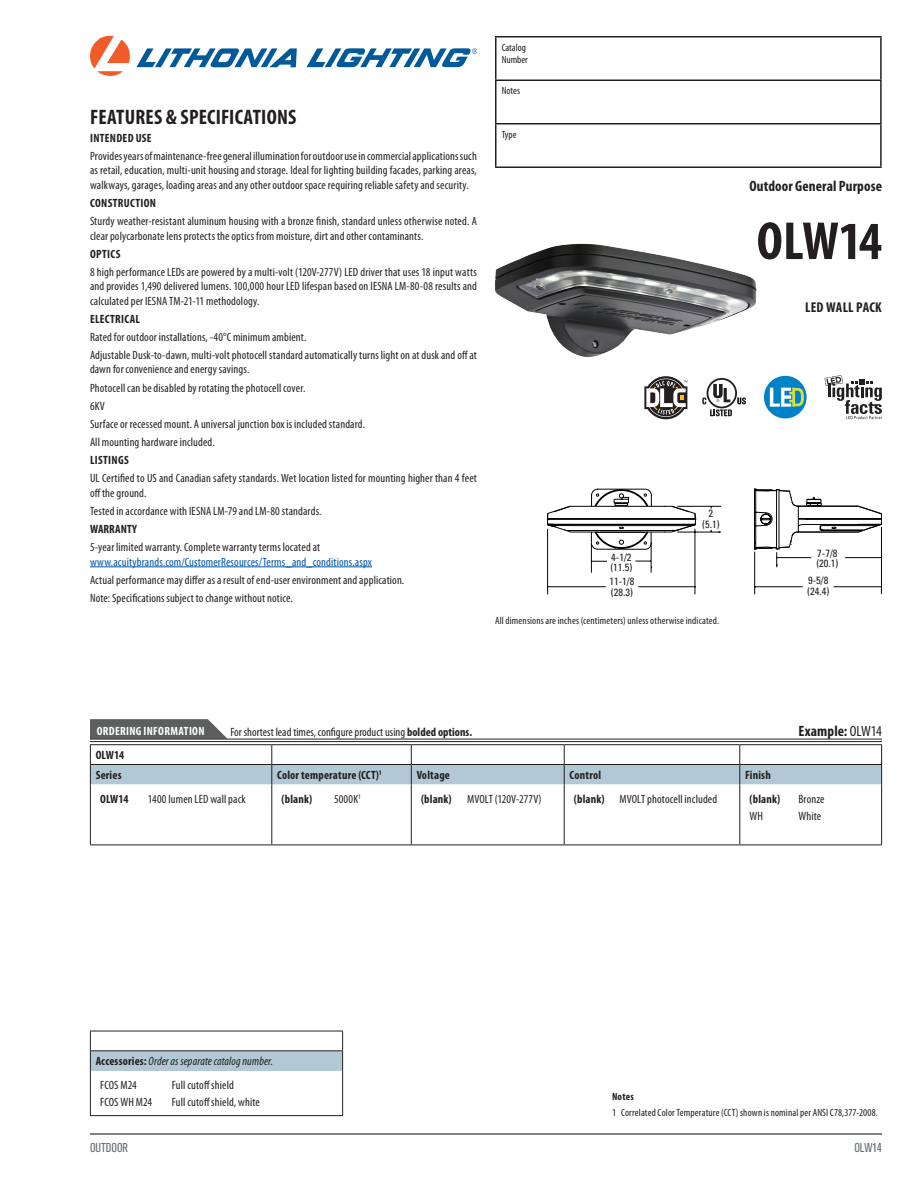
<style>
.page{position:relative;width:918px;height:1188px;background:#fff}
.page>*{position:absolute;margin:0;border:0;box-sizing:border-box;transform-origin:0 0}
.t1{font:700 condensed 54px "Myriad Pro";letter-spacing:-.015em;color:#231f20}
.t2{font:700 condensed 21px "Myriad Pro";letter-spacing:.01em;color:#231f20}
.t3{font:700 condensed 15px "Myriad Pro";letter-spacing:.01em;color:#231f20}
.t4{font:700 condensed 14.25px "Myriad Pro";letter-spacing:.015em;color:#231f20}
.t5{font:condensed 12.75px "Akzidenz Grotesk BE";color:#667178}
.t6{font:condensed 12px/14.4px "Myriad Pro";letter-spacing:.01em;color:#231f20}
.t7{font:700 condensed 12px/19.8px "Myriad Pro";letter-spacing:.015em;color:#231f20}
.t8{font:condensed 12px "Myriad Pro";letter-spacing:.01em;color:#0155a5}
.t9{font:italic condensed 12px/24.2px "Myriad Pro";letter-spacing:.01em;color:#231f20}
.t10{font:700 condensed 12px "Myriad Pro";letter-spacing:.025em;color:#fff}
.t11{font:condensed 10.5px/12.6px "Myriad Pro";letter-spacing:.015em;color:#231f20}
.t12{font:condensed 10.5px/10.5px "Univers";color:#231f20}
.t13{font:700 condensed 10.5px "Myriad Pro";letter-spacing:.015em;color:#231f20}
.s1{font-weight:700}
.s2{font-weight:400}
.s3{font-weight:700;font-style:normal}
.s4{font-style:normal}
</style>
<div class="page">
<svg style="left:90px;top:36px;width:207px;height:40px"></svg>
<svg style="left:307px;top:48px;width:170px;height:19px"></svg>
<hr style="left:495px;top:36px;width:387px;height:2px;background:#231f20">
<hr style="left:495px;top:38px;width:1px;height:42px;background:#231f20">
<hr style="left:880px;top:38px;width:2px;height:42px;background:#231f20">
<hr style="left:495px;top:80px;width:387px;height:1px;background:#231f20">
<hr style="left:495px;top:81px;width:1px;height:42px;background:#231f20">
<hr style="left:880px;top:81px;width:2px;height:42px;background:#231f20">
<hr style="left:495px;top:123px;width:387px;height:1px;background:#231f20">
<hr style="left:495px;top:124px;width:1px;height:42px;background:#231f20">
<hr style="left:880px;top:124px;width:2px;height:42px;background:#231f20">
<hr style="left:495px;top:166px;width:387px;height:2px;background:#231f20">
<hr style="left:90px;top:1133px;width:792px;height:2px;background:#231f20">
<hr style="left:90px;top:567px;width:282px;height:1px;background:#0155a5">
<hr style="left:90px;top:784px;width:1px;height:61px;background:#231f20">
<hr style="left:271px;top:784px;width:1px;height:61px;background:#231f20">
<hr style="left:411px;top:784px;width:1px;height:61px;background:#231f20">
<hr style="left:564px;top:784px;width:1px;height:61px;background:#231f20">
<hr style="left:90px;top:845px;width:182px;height:1px;background:#231f20">
<hr style="left:272px;top:845px;width:139px;height:1px;background:#231f20">
<hr style="left:411px;top:845px;width:153px;height:1px;background:#231f20">
<hr style="left:564px;top:845px;width:176px;height:1px;background:#231f20">
<hr style="left:740px;top:845px;width:142px;height:1px;background:#231f20">
<hr style="left:739px;top:784px;width:1px;height:61px;background:#231f20">
<hr style="left:881px;top:784px;width:1px;height:61px;background:#231f20">
<div style="left:90px;top:1051px;width:253px;height:20px;background:#b2c9d5"></div>
<hr style="left:90px;top:1050px;width:253px;height:1px;background:#231f20">
<svg style="left:342px;top:1032px;width:1px;height:39px"></svg>
<svg style="left:90px;top:1032px;width:1px;height:39px"></svg>
<hr style="left:90px;top:1031px;width:253px;height:1px;background:#231f20">
<hr style="left:90px;top:1071px;width:1px;height:44px;background:#231f20">
<hr style="left:342px;top:1071px;width:1px;height:44px;background:#231f20">
<hr style="left:90px;top:1115px;width:253px;height:1px;background:#231f20">
<img style="left:495px;top:243px;width:262px;height:114px">
<svg style="left:547px;top:489px;width:335px;height:106px"></svg>
<svg style="left:90px;top:719px;width:792px;height:65px"></svg>
<hr style="left:90px;top:739px;width:792px;height:3px;background:#fff">
<hr style="left:90px;top:739px;width:792px;height:1px;background:#231f20">
<hr style="left:90px;top:741px;width:792px;height:1px;background:#231f20">
<div style="left:764px;top:376px;width:43px;height:42px;background:#0082c8;border-radius:50%"></div>
<svg style="left:770px;top:388px;width:34px;height:19px"></svg>
<svg style="left:702px;top:378px;width:44px;height:38px"></svg>
<svg style="left:825px;top:375px;width:57px;height:44px"></svg>
<svg style="left:644px;top:376px;width:43px;height:43px"></svg>
<h2 class="t2" style="left:90px;top:104px;width:208px">FEATURES &amp; SPECIFICATIONS</h2>
<p class="t7" style="left:90px;top:128px;width:63px">INTENDED USE</p>
<p class="t6" style="left:90px;top:149px;width:388px;text-align:justify">Provides years of maintenance-free general illumination for outdoor use in commercial applications such as retail, education, multi-unit housing and storage. Ideal for lighting building facades, parking areas, walkways, garages, loading areas and any other outdoor space requiring reliable safety and security.</p>
<p class="t7" style="left:90px;top:193px;width:67px">CONSTRUCTION</p>
<p class="t6" style="left:90px;top:214px;width:388px">Sturdy weather-resistant aluminum housing with a bronze finish, standard unless otherwise noted. A clear polycarbonate lens protects the optics from moisture, dirt and other contaminants.</p>
<p class="t7" style="left:90px;top:244px;width:32px">OPTICS</p>
<p class="t6" style="left:90px;top:265px;width:388px;text-align:justify">8 high performance LEDs are powered by a multi-volt (120V-277V) LED driver that uses 18 input watts and provides 1,490 delivered lumens. 100,000 hour LED lifespan based on IESNA LM-80-08 results and calculated per IESNA TM-21-11 methodology.</p>
<p class="t7" style="left:90px;top:309px;width:52px">ELECTRICAL</p>
<p class="t6" style="left:90px;top:328px;width:388px;line-height:18.1px">Rated for outdoor installations, -40°C minimum ambient.<br>Adjustable Dusk-to-dawn, multi-volt photocell standard automatically turns light on at dusk and off at</p>
<p class="t6" style="left:90px;top:360px;width:277px;line-height:18.1px">dawn for convenience and energy savings.<br>Photocell can be disabled by rotating the photocell cover.<br>6KV<br>Surface or recessed mount. A universal junction box is included standard.<br>All mounting hardware included.</p>
<p class="t7" style="left:90px;top:450px;width:40px">LISTINGS</p>
<p class="t6" style="left:90px;top:471px;width:389px">UL Certified to US and Canadian safety standards. Wet location listed for mounting higher than 4 feet off the ground.</p>
<p class="t6" style="left:90px;top:504px;width:233px">Tested in accordance with IESNA LM-79 and LM-80 standards.</p>
<p class="t7" style="left:90px;top:519px;width:49px">WARRANTY</p>
<p class="t6" style="left:90px;top:540px;width:232px">5-year limited warranty. Complete warranty terms located at</p>
<p class="t8" style="left:90px;top:554px;width:284px">www.acuitybrands.com/CustomerResources/Terms_and_conditions.aspx</p>
<p class="t6" style="left:90px;top:571px;width:316px;line-height:18.1px">Actual performance may differ as a result of end-user environment and application.<br>Note: Specifications subject to change without notice.</p>
<p class="t11" style="left:502px;top:41px;width:28px">Catalog<br>Number</p>
<p class="t11" style="left:502px;top:84px;width:20px">Notes</p>
<p class="t11" style="left:502px;top:128px;width:16px">Type</p>
<p class="t12" style="left:610px;top:551px;width:24px">4-1/2 (11.5)</p>
<p class="t12" style="left:609px;top:576px;width:27px">11-1/8 (28.3)</p>
<p class="t12" style="left:702px;top:508px;width:19px;text-align:center">2 (5.1)</p>
<p class="t11" style="left:495px;top:614px;width:226px">All dimensions are inches (centimeters) unless otherwise indicated.</p>
<p class="t3" style="left:749px;top:177px;width:134px">Outdoor General Purpose</p>
<h1 class="t1" style="left:757px;top:207px;width:127px">OLW14</h1>
<p class="t4" style="left:805px;top:298px;width:78px">LED WALL PACK</p>
<p class="t12" style="left:816px;top:547px;width:24px">7-7/8 (20.1)</p>
<p class="t12" style="left:807px;top:575px;width:24px">9-5/8 (24.4)</p>
<p class="t10" style="left:97px;top:723px;width:109px">ORDERING INFORMATION</p>
<p class="t6" style="left:230px;top:725px;width:243px">For shortest lead times, configure product using <span class="s1">bolded options.</span></p>
<p class="t3" style="left:799px;top:721px;width:85px">Example: <span class="s2">OLW14</span></p>
<p class="t7" style="left:96px;top:745px;width:30px">OLW14<br>Series</p>
<p class="t7" style="left:277px;top:765px;width:106px">Color temperature (CCT)<sup>1</sup></p>
<p class="t7" style="left:417px;top:765px;width:35px">Voltage</p>
<p class="t7" style="left:570px;top:765px;width:33px">Control</p>
<p class="t7" style="left:745px;top:765px;width:27px">Finish</p>
<p class="t7" style="left:100px;top:789px;width:30px">OLW14</p>
<p class="t6" style="left:148px;top:792px;width:100px">1400 lumen LED wall pack</p>
<p class="t7" style="left:282px;top:789px;width:32px">(blank)</p>
<p class="t6" style="left:334px;top:792px;width:28px">5000K<sup>1</sup></p>
<p class="t7" style="left:421px;top:789px;width:32px">(blank)</p>
<p class="t6" style="left:467px;top:792px;width:76px">MVOLT (120V-277V)</p>
<p class="t6" style="left:574px;top:792px;width:145px"><span class="s1">(blank)</span> MVOLT photocell included</p>
<p class="t7" style="left:750px;top:789px;width:32px">(blank)</p>
<p class="t6" style="left:798px;top:792px;width:28px">Bronze</p>
<p class="t6" style="left:750px;top:808px;width:15px">WH</p>
<p class="t6" style="left:798px;top:808px;width:24px">White</p>
<p class="t9" style="left:100px;top:1049px;width:175px;text-indent:-4px"><span class="s3">Accessories:</span> Order as separate catalog number.<br><span class="s4">FCOS M24</span></p>
<p class="t6" style="left:172px;top:1078px;width:64px">Full cutoff shield</p>
<p class="t6" style="left:100px;top:1095px;width:54px">FCOS WH M24</p>
<p class="t6" style="left:172px;top:1095px;width:90px">Full cutoff shield, white</p>
<p class="t13" style="left:612px;top:1090px;width:23px">Notes</p>
<p class="t11" style="left:612px;top:1106px;width:267px">1 Correlated Color Temperature (CCT) shown is nominal per ANSI C78,377-2008.</p>
<p class="t5" style="left:90px;top:1141px;width:40px">OUTDOOR</p>
<p class="t5" style="left:854px;top:1141px;width:29px">OLW14</p>
</div>
